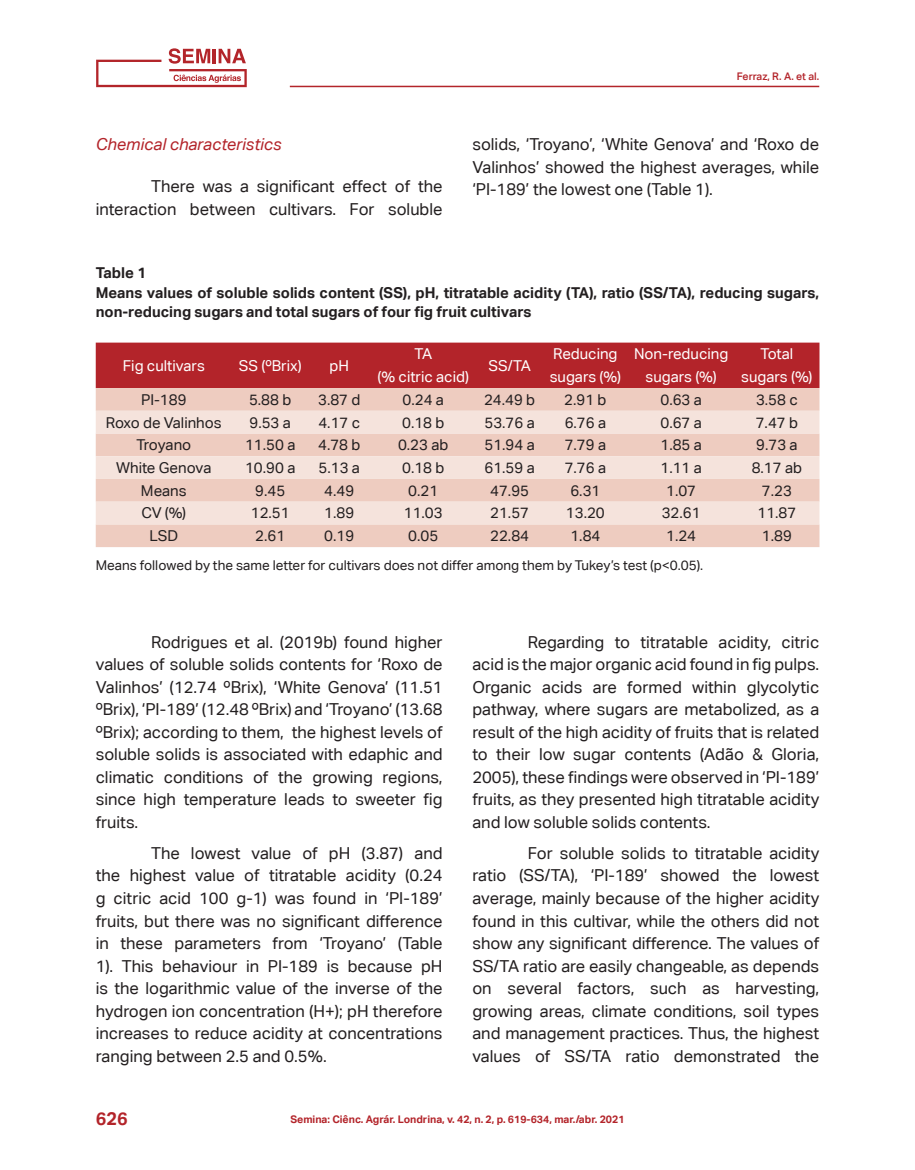
<style>
.page{position:relative;width:915px;height:1170px;background:#fff}
.page>*{position:absolute;margin:0;border:0;box-sizing:border-box;transform-origin:0 0}
.t1{font:700 18px "Aktiv Grotesk Corp";color:#b3242a}
.corpo_do_texto{font:16.5px/22.5px "Aktiv Grotesk Corp";color:#231f20;text-align:justify}
.corpo_do_texto-2{font:italic 16.5px "Aktiv Grotesk Corp";color:#b3242a}
.texto_tabela{font:15px "Aktiv Grotesk Corp";color:#231f20}
.título_Tabela{font:700 15px/19.5px "Aktiv Grotesk Corp";color:#231f20}
.texto_tabela-2{font:15px "Aktiv Grotesk Corp";color:#fff}
.legenda_de_tabela{font:13.5px "Aktiv Grotesk Corp";color:#231f20}
.t2{font:700 10.5px "Aktiv Grotesk Corp";color:#b3242a}
.t3{font:500 10.5px "Aktiv Grotesk Corp";color:#b3242a}
</style>
<div class="page">
<hr style="left:290px;top:86px;width:529px;height:1px;background:#b3252a">
<svg style="left:96px;top:48px;width:151px;height:39px"></svg>
<div style="left:100px;top:64px;width:66px;height:19px;background:#fff"></div>
<div style="left:96px;top:342px;width:723px;height:46px;background:#b3242a"></div>
<div style="left:96px;top:388px;width:723px;height:159px;background:#eeccc0"></div>
<svg style="left:96px;top:411px;width:723px;height:113px;background:#f2dad1"></svg>
<p class="corpo_do_texto-2" style="left:96px;top:134px;width:187px">Chemical characteristics</p>
<p class="corpo_do_texto" style="left:96px;top:175px;width:348px;text-align:right">There was a significant effect of the interaction between cultivars. For soluble</p>
<p class="t3" style="left:736px;top:69px;width:84px">Ferraz, R. A. et al.</p>
<p class="corpo_do_texto" style="left:472px;top:133px;width:348px">solids, ‘Troyano’, ‘White Genova’ and ‘Roxo de Valinhos’ showed the highest averages, while ‘PI-189’ the lowest one (Table 1).</p>
<p class="título_Tabela" style="left:96px;top:263px;width:52px">Table 1</p>
<p class="título_Tabela" style="left:96px;top:282px;width:724px">Means values of soluble solids content (SS), pH, titratable acidity (TA), ratio (SS/TA), reducing sugars, non-reducing sugars and total sugars of four fig fruit cultivars</p>
<p class="texto_tabela-2" style="left:123px;top:356px;width:83px">Fig cultivars</p>
<p class="texto_tabela-2" style="left:239px;top:356px;width:64px">SS (ºBrix)</p>
<p class="texto_tabela-2" style="left:329px;top:356px;width:21px">pH</p>
<p class="texto_tabela-2" style="left:553px;top:345px;width:66px">Reducing</p>
<p class="texto_tabela-2" style="left:634px;top:345px;width:96px">Non-reducing</p>
<p class="texto_tabela-2" style="left:760px;top:345px;width:34px">Total</p>
<p class="texto_tabela-2" style="left:414px;top:345px;width:19px">TA</p>
<p class="texto_tabela-2" style="left:488px;top:356px;width:44px">SS/TA</p>
<p class="texto_tabela-2" style="left:377px;top:368px;width:93px">(% citric acid)</p>
<p class="texto_tabela-2" style="left:549px;top:368px;width:73px">sugars (%)</p>
<p class="texto_tabela-2" style="left:645px;top:368px;width:73px">sugars (%)</p>
<p class="texto_tabela-2" style="left:741px;top:368px;width:73px">sugars (%)</p>
<p class="texto_tabela" style="left:141px;top:390px;width:47px">PI-189</p>
<p class="texto_tabela" style="left:249px;top:390px;width:44px">5.88 b</p>
<p class="texto_tabela" style="left:318px;top:390px;width:44px">3.87 d</p>
<p class="texto_tabela" style="left:402px;top:390px;width:43px">0.24 a</p>
<p class="texto_tabela" style="left:484px;top:390px;width:53px">24.49 b</p>
<p class="texto_tabela" style="left:564px;top:390px;width:44px">2.91 b</p>
<p class="texto_tabela" style="left:660px;top:390px;width:43px">0.63 a</p>
<p class="texto_tabela" style="left:755px;top:390px;width:43px">3.58 c</p>
<p class="texto_tabela" style="left:106px;top:413px;width:117px">Roxo de Valinhos</p>
<p class="texto_tabela" style="left:249px;top:413px;width:43px">9.53 a</p>
<p class="texto_tabela" style="left:318px;top:413px;width:43px">4.17 c</p>
<p class="texto_tabela" style="left:402px;top:413px;width:44px">0.18 b</p>
<p class="texto_tabela" style="left:484px;top:413px;width:52px">53.76 a</p>
<p class="texto_tabela" style="left:564px;top:413px;width:43px">6.76 a</p>
<p class="texto_tabela" style="left:660px;top:413px;width:43px">0.67 a</p>
<p class="texto_tabela" style="left:755px;top:413px;width:44px">7.47 b</p>
<p class="texto_tabela" style="left:136px;top:436px;width:56px">Troyano</p>
<p class="texto_tabela" style="left:245px;top:436px;width:52px">11.50 a</p>
<p class="texto_tabela" style="left:318px;top:436px;width:44px">4.78 b</p>
<p class="texto_tabela" style="left:398px;top:436px;width:52px">0.23 ab</p>
<p class="texto_tabela" style="left:484px;top:436px;width:52px">51.94 a</p>
<p class="texto_tabela" style="left:564px;top:436px;width:43px">7.79 a</p>
<p class="texto_tabela" style="left:660px;top:436px;width:43px">1.85 a</p>
<p class="texto_tabela" style="left:756px;top:436px;width:43px">9.73 a</p>
<p class="texto_tabela" style="left:116px;top:459px;width:97px">White Genova</p>
<p class="texto_tabela" style="left:245px;top:459px;width:52px">10.90 a</p>
<p class="texto_tabela" style="left:318px;top:459px;width:43px">5.13 a</p>
<p class="texto_tabela" style="left:402px;top:459px;width:44px">0.18 b</p>
<p class="texto_tabela" style="left:484px;top:459px;width:52px">61.59 a</p>
<p class="texto_tabela" style="left:564px;top:459px;width:43px">7.76 a</p>
<p class="texto_tabela" style="left:660px;top:459px;width:43px">1.11 a</p>
<p class="texto_tabela" style="left:751px;top:459px;width:52px">8.17 ab</p>
<p class="texto_tabela" style="left:141px;top:481px;width:47px">Means</p>
<p class="texto_tabela" style="left:255px;top:481px;width:31px">9.45</p>
<p class="texto_tabela" style="left:324px;top:481px;width:32px">4.49</p>
<p class="texto_tabela" style="left:408px;top:481px;width:31px">0.21</p>
<p class="texto_tabela" style="left:490px;top:481px;width:40px">47.95</p>
<p class="texto_tabela" style="left:570px;top:481px;width:31px">6.31</p>
<p class="texto_tabela" style="left:666px;top:481px;width:31px">1.07</p>
<p class="texto_tabela" style="left:761px;top:481px;width:31px">7.23</p>
<p class="texto_tabela" style="left:141px;top:504px;width:46px">CV (%)</p>
<p class="texto_tabela" style="left:251px;top:504px;width:40px">12.51</p>
<p class="texto_tabela" style="left:324px;top:504px;width:32px">1.89</p>
<p class="texto_tabela" style="left:403px;top:504px;width:40px">11.03</p>
<p class="texto_tabela" style="left:490px;top:504px;width:40px">21.57</p>
<p class="texto_tabela" style="left:565px;top:504px;width:40px">13.20</p>
<p class="texto_tabela" style="left:661px;top:504px;width:40px">32.61</p>
<p class="texto_tabela" style="left:757px;top:504px;width:40px">11.87</p>
<p class="texto_tabela" style="left:149px;top:527px;width:30px">LSD</p>
<p class="texto_tabela" style="left:255px;top:527px;width:31px">2.61</p>
<p class="texto_tabela" style="left:324px;top:527px;width:32px">0.19</p>
<p class="texto_tabela" style="left:408px;top:527px;width:31px">0.05</p>
<p class="texto_tabela" style="left:490px;top:527px;width:40px">22.84</p>
<p class="texto_tabela" style="left:570px;top:527px;width:31px">1.84</p>
<p class="texto_tabela" style="left:666px;top:527px;width:31px">1.24</p>
<p class="texto_tabela" style="left:761px;top:527px;width:31px">1.89</p>
<p class="legenda_de_tabela" style="left:96px;top:556px;width:608px">Means followed by the same letter for cultivars does not differ among them by Tukey’s test (p&lt;0.05).</p>
<p class="corpo_do_texto" style="left:96px;top:630px;width:348px;text-indent:55px">Rodrigues et al. (2019b) found higher values of soluble solids contents for ‘Roxo de Valinhos’ (12.74 ºBrix), ‘White Genova’ (11.51 ºBrix), ‘PI-189’ (12.48 ºBrix) and ‘Troyano’ (13.68 ºBrix); according to them, the highest levels of soluble solids is associated with edaphic and climatic conditions of the growing regions, since high temperature leads to sweeter fig fruits.</p>
<p class="corpo_do_texto" style="left:96px;top:841px;width:348px;text-indent:55px">The lowest value of pH (3.87) and the highest value of titratable acidity (0.24 g citric acid 100 g-1) was found in ‘PI-189’ fruits, but there was no significant difference in these parameters from ‘Troyano’ (Table 1). This behaviour in PI-189 is because pH is the logarithmic value of the inverse of the hydrogen ion concentration (H+); pH therefore increases to reduce acidity at concentrations ranging between 2.5 and 0.5%.</p>
<p class="corpo_do_texto" style="left:472px;top:630px;width:348px;text-indent:55px">Regarding to titratable acidity, citric acid is the major organic acid found in fig pulps.<br>Organic acids are formed within glycolytic pathway, where sugars are metabolized, as a result of the high acidity of fruits that is related to their low sugar contents (Adão &amp; Gloria, 2005), these findings were observed in ‘PI-189’ fruits, as they presented high titratable acidity and low soluble solids contents.</p>
<p class="corpo_do_texto" style="left:472px;top:841px;width:348px;text-indent:55px">For soluble solids to titratable acidity ratio (SS/TA), ‘PI-189’ showed the lowest average, mainly because of the higher acidity found in this cultivar, while the others did not show any significant difference. The values of SS/TA ratio are easily changeable, as depends on several factors, such as harvesting, growing areas, climate conditions, soil types and management practices. Thus, the highest values of SS/TA ratio demonstrated the</p>
<p class="t1" style="left:96px;top:1107px;width:33px">626</p>
<p class="t2" style="left:290px;top:1112px;width:335px">Semina: Ciênc. Agrár. Londrina, v. 42, n. 2, p. 619-634, mar./abr. 2021</p>
</div>
